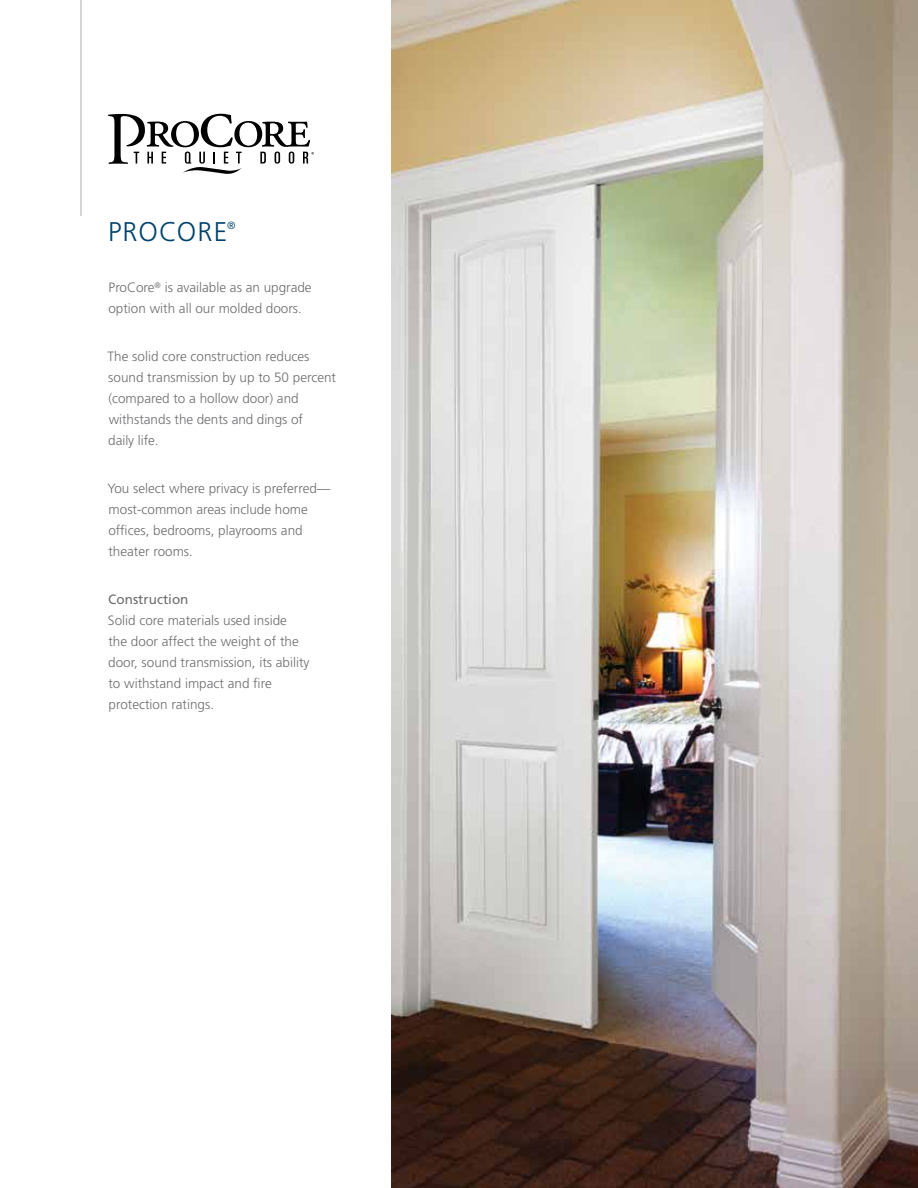
<style>
.page{position:relative;width:918px;height:1188px;background:#fff}
.page>*{position:absolute;margin:0;border:0;box-sizing:border-box;transform-origin:0 0}
.t1{font:300 27px "Frutiger LT Std";letter-spacing:.045em;color:#00426c}
.t2{font:300 13.5px/21px "Frutiger LT Std";color:#6d6e71}
.t3{font:13.5px "Frutiger LT Std";color:#6d6e71}
.t4{font:300 10.5px "Frutiger LT Std";color:#00426c}
</style>
<div class="page">
<svg style="left:108px;top:114px;width:206px;height:60px"></svg>
<img style="left:392px;top:0;width:526px;height:1188px">
<hr style="left:81px;top:0;width:1px;height:216px;background:#c7c8ca">
<h1 class="t1" style="left:108px;top:217px;width:121px">PROCORE</h1>
<p class="t4" style="left:227px;top:220px;width:10px">®</p>
<p class="t2" style="left:108px;top:277px;width:205px">ProCore<sup>®</sup> is available as an upgrade option with all our molded doors.</p>
<p class="t2" style="left:108px;top:346px;width:230px">The solid core construction reduces sound transmission by up to 50 percent (compared to a hollow door) and withstands the dents and dings of<br>daily life.</p>
<p class="t2" style="left:107px;top:478px;width:225px">You select where privacy is preferred— most-common areas include home offices, bedrooms, playrooms and theater rooms.</p>
<p class="t3" style="left:108px;top:592px;width:82px">Construction</p>
<p class="t2" style="left:108px;top:610px;width:203px">Solid core materials used inside<br>the door affect the weight of the door, sound transmission, its ability to withstand impact and fire protection ratings.</p>
</div>
